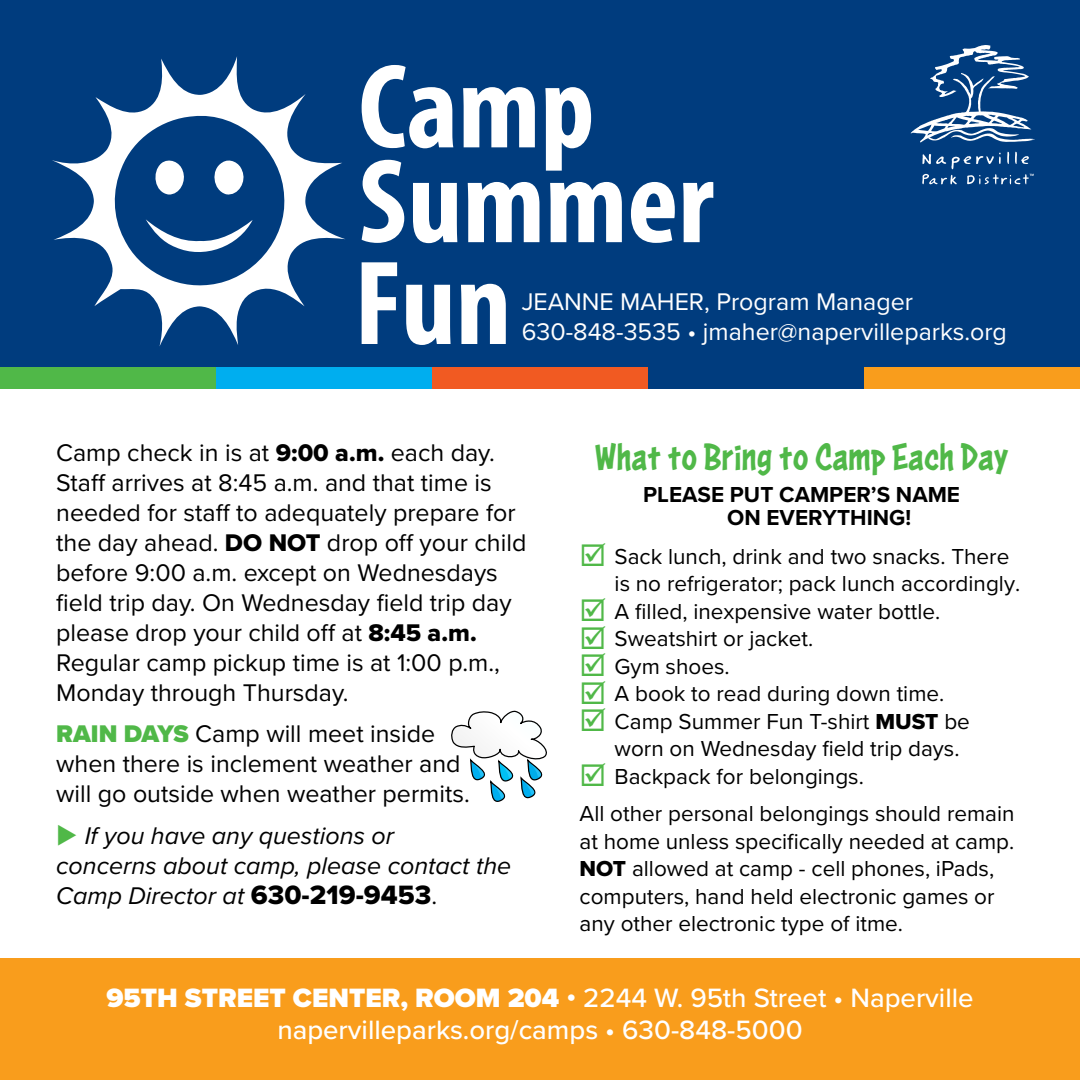
<style>
.page{position:relative;width:1080px;height:1080px;background:#fff}
.page>*{position:absolute;margin:0;border:0;box-sizing:border-box;transform-origin:0 0}
.t1{font:40px "Astounder Squared LCBB";color:#50b848}
.t2{font:500 27.5px/32.5px "Proxima Nova";color:#fff;text-align:center}
.t3{font:25px/30px "Proxima Nova";color:#000}
.t4{font:italic 25px/30px "Proxima Nova";color:#000}
.t5{font:25px/30px "Proxima Nova";color:#fff}
.t6{font:22.5px/27.5px "Proxima Nova";color:#000}
.t7{font:700 22.5px/22.5px "Proxima Nova";color:#000}
.s1{font-family:"Proxima Nova Extrabld"}
.s2{font-weight:900;color:#50b848}
.s3{color:#50b848}
.s4{font-family:"Proxima Nova Extrabld";font-style:normal;font-size:27.5px}
.s5{font-style:normal}
.s6{font-weight:900}
.s7{font-weight:700}
</style>
<div class="page">
<div style="left:0;top:0;width:1080px;height:381px;background:#003c7e"></div>
<div style="left:0;top:959px;width:1080px;height:121px;background:#f99d1c"></div>
<svg style="left:911px;top:45px;width:124px;height:98px"></svg>
<svg style="left:922px;top:152px;width:112px;height:33px"></svg>
<div style="left:0;top:367px;width:216px;height:21px;background:#50b848"></div>
<div style="left:216px;top:367px;width:216px;height:21px;background:#00aeef"></div>
<div style="left:432px;top:367px;width:216px;height:21px;background:#f15a22"></div>
<div style="left:648px;top:367px;width:216px;height:21px;background:#003c7e"></div>
<div style="left:864px;top:367px;width:216px;height:21px;background:#f99d1c"></div>
<svg style="left:362px;top:65px;width:91px;height:83px"></svg>
<svg style="left:463px;top:87px;width:72px;height:60px"></svg>
<svg style="left:545px;top:87px;width:46px;height:84px"></svg>
<svg style="left:362px;top:160px;width:42px;height:83px"></svg>
<svg style="left:413px;top:183px;width:44px;height:60px"></svg>
<svg style="left:468px;top:182px;width:71px;height:60px"></svg>
<svg style="left:550px;top:182px;width:72px;height:60px"></svg>
<svg style="left:631px;top:182px;width:44px;height:61px"></svg>
<svg style="left:683px;top:182px;width:30px;height:60px"></svg>
<svg style="left:362px;top:262px;width:35px;height:82px"></svg>
<svg style="left:406px;top:285px;width:45px;height:60px"></svg>
<svg style="left:461px;top:284px;width:45px;height:60px"></svg>
<svg style="left:52px;top:56px;width:293px;height:290px"></svg>
<svg style="left:151px;top:157px;width:36px;height:38px"></svg>
<svg style="left:210px;top:157px;width:37px;height:39px"></svg>
<svg style="left:146px;top:219px;width:107px;height:41px"></svg>
<svg style="left:451px;top:710px;width:96px;height:92px"></svg>
<p class="t5" style="left:522px;top:285px;width:487px">JEANNE MAHER, Program Manager<br>630-848-3535 • jmaher@napervilleparks.org</p>
<p class="t3" style="left:56px;top:437px;width:472px">Camp check in is at <span class="s1">9:00 a.m.</span> each day.<br>Staff arrives at 8:45 a.m. and that time is needed for staff to adequately prepare for the day ahead. <span class="s1">DO NOT</span> drop off your child before 9:00 a.m. except on Wednesdays field trip day. On Wednesday field trip day please drop your child off at <span class="s1">8:45 a.m.<br></span>Regular camp pickup time is at 1:00 p.m., Monday through Thursday.</p>
<p class="t3" style="left:56px;top:718px;width:415px"><span class="s2">RAIN DAYS</span> Camp will meet inside when there is inclement weather and will go outside when weather permits.</p>
<p class="t4" style="left:56px;top:819px;width:456px"><span class="s3">◆</span> If you have any questions or<br>concerns about camp, please contact the<br>Camp Director at <span class="s4">630-219-9453</span><span class="s5">.</span></p>
<h1 class="t1" style="left:595px;top:435px;width:415px">What to Bring to Camp Each Day</h1>
<p class="t7" style="left:727px;top:483px;width:234px;text-indent:-84px">PLEASE PUT CAMPER’S NAME<br>ON EVERYTHING!</p>
<p class="t6" style="left:615px;top:541px;width:407px;text-indent:-35px"><span class="s3">☑</span> Sack lunch, drink and two snacks. There is no refrigerator; pack lunch accordingly.</p>
<p class="t6" style="left:580px;top:596px;width:362px"><span class="s3">☑</span> A filled, inexpensive water bottle.</p>
<p class="t6" style="left:580px;top:624px;width:235px"><span class="s3">☑</span> Sweatshirt or jacket.</p>
<p class="t6" style="left:580px;top:651px;width:152px"><span class="s3">☑</span> Gym shoes.</p>
<p class="t6" style="left:580px;top:679px;width:366px"><span class="s3">☑</span> A book to read during down time.</p>
<p class="t6" style="left:615px;top:706px;width:357px;text-indent:-35px"><span class="s3">☑</span> Camp Summer Fun T-shirt <span class="s1">MUST</span> be worn on Wednesday field trip days.</p>
<p class="t6" style="left:580px;top:756px;width:437px;line-height:37.5px"><span class="s3">☑</span> Backpack for belongings.<br>All other personal belongings should remain</p>
<p class="t6" style="left:580px;top:826px;width:436px">at home unless specifically needed at camp.<br><span class="s1">NOT</span> allowed at camp - cell phones, iPads, computers, hand held electronic games or any other electronic type of itme.</p>
<p class="t2" style="left:106px;top:980px;width:869px"><span class="s6">95TH STREET CENTER, ROOM 204</span> <span class="s7">•</span> 2244 W. 95th Street • Naperville napervilleparks.org/camps • 630-848-5000</p>
</div>
